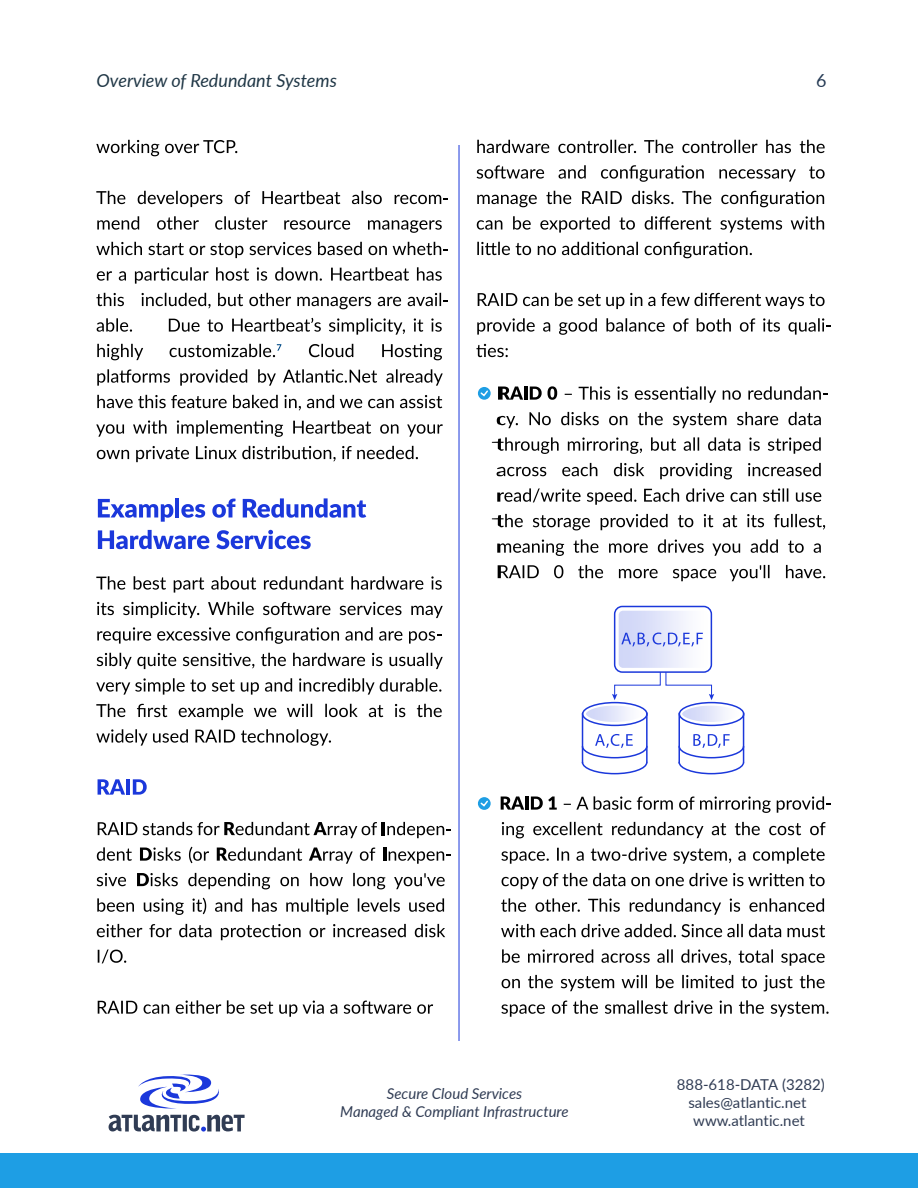
<style>
.page{position:relative;width:918px;height:1188px;background:#fff}
.page>*{position:absolute;margin:0;border:0;box-sizing:border-box;transform-origin:0 0}
.t1{font:italic 18px "Lato";color:#203746}
.t2{font:18px "Lato";color:#253a54}
.t3{font:15px/18px "Lato";color:#303c54;text-align:center}
.t4{font:italic 15px/18px "Lato";color:#303c54;text-align:center}
</style>
<div class="page">
<div style="left:619px;top:611px;width:88px;height:57px;background:linear-gradient(to right,#cbd2f6,#fff);border-radius:4px"></div>
<div style="left:586px;top:706px;width:57px;height:16px;background:linear-gradient(to right,#cdd3f7,#fffffe);border-radius:50%"></div>
<div style="left:682px;top:706px;width:57px;height:16px;background:linear-gradient(to right,#cdd4f7,#fefefe);border-radius:50%"></div>
<svg style="left:98px;top:499px;width:75px;height:23px"></svg>
<hr style="left:175px;top:498px;width:4px;height:19px;background:#1b38db">
<svg style="left:181px;top:504px;width:24px;height:14px"></svg>
<svg style="left:212px;top:499px;width:24px;height:19px"></svg>
<svg style="left:243px;top:498px;width:123px;height:20px"></svg>
<svg style="left:98px;top:530px;width:213px;height:19px"></svg>
<svg style="left:96px;top:576px;width:346px;height:17px"></svg>
<svg style="left:97px;top:602px;width:346px;height:16px"></svg>
<svg style="left:97px;top:627px;width:344px;height:17px"></svg>
<svg style="left:97px;top:653px;width:346px;height:16px"></svg>
<svg style="left:96px;top:678px;width:345px;height:17px"></svg>
<svg style="left:96px;top:704px;width:346px;height:16px"></svg>
<svg style="left:96px;top:729px;width:235px;height:17px"></svg>
<svg style="left:498px;top:387px;width:44px;height:13px"></svg>
<svg style="left:548px;top:386px;width:9px;height:14px"></svg>
<svg style="left:565px;top:386px;width:263px;height:17px"></svg>
<svg style="left:497px;top:412px;width:324px;height:16px"></svg>
<svg style="left:492px;top:437px;width:329px;height:17px"></svg>
<svg style="left:497px;top:463px;width:324px;height:16px"></svg>
<svg style="left:497px;top:488px;width:324px;height:17px"></svg>
<svg style="left:492px;top:514px;width:333px;height:16px"></svg>
<svg style="left:497px;top:540px;width:67px;height:16px"></svg>
<svg style="left:574px;top:539px;width:24px;height:14px"></svg>
<svg style="left:609px;top:543px;width:39px;height:10px"></svg>
<svg style="left:658px;top:539px;width:46px;height:14px"></svg>
<svg style="left:712px;top:543px;width:28px;height:13px"></svg>
<svg style="left:751px;top:539px;width:27px;height:14px"></svg>
<svg style="left:788px;top:541px;width:16px;height:12px"></svg>
<svg style="left:814px;top:543px;width:7px;height:10px"></svg>
<svg style="left:498px;top:565px;width:327px;height:16px"></svg>
<svg style="left:501px;top:796px;width:56px;height:14px"></svg>
<svg style="left:564px;top:796px;width:267px;height:17px"></svg>
<svg style="left:502px;top:822px;width:323px;height:16px"></svg>
<svg style="left:501px;top:847px;width:324px;height:17px"></svg>
<svg style="left:502px;top:873px;width:323px;height:16px"></svg>
<svg style="left:501px;top:898px;width:323px;height:17px"></svg>
<svg style="left:501px;top:924px;width:324px;height:13px"></svg>
<svg style="left:502px;top:949px;width:323px;height:17px"></svg>
<svg style="left:502px;top:975px;width:323px;height:16px"></svg>
<svg style="left:501px;top:1000px;width:328px;height:17px"></svg>
<svg style="left:96px;top:140px;width:141px;height:16px"></svg>
<svg style="left:96px;top:191px;width:352px;height:16px"></svg>
<svg style="left:97px;top:216px;width:345px;height:17px"></svg>
<svg style="left:96px;top:242px;width:352px;height:16px"></svg>
<svg style="left:97px;top:267px;width:345px;height:17px"></svg>
<svg style="left:96px;top:293px;width:352px;height:16px"></svg>
<svg style="left:97px;top:318px;width:345px;height:17px"></svg>
<svg style="left:97px;top:344px;width:184px;height:16px"></svg>
<svg style="left:309px;top:344px;width:133px;height:16px"></svg>
<svg style="left:97px;top:369px;width:346px;height:17px"></svg>
<svg style="left:97px;top:395px;width:345px;height:16px"></svg>
<svg style="left:96px;top:420px;width:347px;height:17px"></svg>
<svg style="left:97px;top:446px;width:321px;height:16px"></svg>
<hr style="left:459px;top:145px;width:1px;height:896px;background:#1b38db">
<svg style="left:98px;top:779px;width:27px;height:16px"></svg>
<hr style="left:126px;top:779px;width:4px;height:16px;background:#1b38db">
<svg style="left:133px;top:779px;width:14px;height:16px"></svg>
<svg style="left:98px;top:822px;width:39px;height:13px"></svg>
<svg style="left:143px;top:822px;width:308px;height:16px"></svg>
<svg style="left:97px;top:847px;width:35px;height:14px"></svg>
<svg style="left:140px;top:847px;width:69px;height:16px"></svg>
<svg style="left:217px;top:847px;width:85px;height:14px"></svg>
<svg style="left:309px;top:848px;width:44px;height:16px"></svg>
<svg style="left:360px;top:848px;width:15px;height:13px"></svg>
<svg style="left:383px;top:848px;width:68px;height:16px"></svg>
<svg style="left:97px;top:873px;width:29px;height:13px"></svg>
<svg style="left:137px;top:873px;width:308px;height:16px"></svg>
<svg style="left:97px;top:898px;width:347px;height:17px"></svg>
<svg style="left:97px;top:924px;width:348px;height:16px"></svg>
<svg style="left:98px;top:949px;width:28px;height:14px"></svg>
<svg style="left:98px;top:1000px;width:335px;height:17px"></svg>
<svg style="left:477px;top:140px;width:348px;height:13px"></svg>
<svg style="left:477px;top:165px;width:348px;height:17px"></svg>
<svg style="left:477px;top:191px;width:347px;height:16px"></svg>
<svg style="left:477px;top:216px;width:347px;height:17px"></svg>
<svg style="left:477px;top:242px;width:275px;height:16px"></svg>
<svg style="left:478px;top:293px;width:347px;height:16px"></svg>
<svg style="left:477px;top:318px;width:354px;height:17px"></svg>
<svg style="left:476px;top:344px;width:32px;height:13px"></svg>
<hr style="left:582px;top:713px;width:1px;height:50px;background:#1b38db">
<hr style="left:646px;top:713px;width:2px;height:49px;background:#1b38db">
<div style="left:582px;top:702px;width:66px;height:24px;border:2px solid #1b38db;border-radius:50%"></div>
<svg style="left:621px;top:633px;width:82px;height:13px"></svg>
<svg style="left:581px;top:734px;width:67px;height:41px"></svg>
<hr style="left:678px;top:713px;width:2px;height:50px;background:#1b38db">
<hr style="left:743px;top:713px;width:1px;height:49px;background:#1b38db">
<div style="left:679px;top:702px;width:65px;height:24px;border:2px solid #1b38db;border-radius:50%"></div>
<svg style="left:678px;top:734px;width:67px;height:41px"></svg>
<svg style="left:612px;top:673px;width:102px;height:27px"></svg>
<div style="left:614px;top:606px;width:98px;height:67px;border:2px solid #1b38db;border-radius:8px"></div>
<svg style="left:109px;top:1074px;width:136px;height:58px"></svg>
<div style="left:0;top:1154px;width:918px;height:34px;background:#1e9ee4"></div>
<svg style="left:478px;top:387px;width:13px;height:13px"></svg>
<svg style="left:479px;top:389px;width:10px;height:9px"></svg>
<svg style="left:478px;top:797px;width:13px;height:13px"></svg>
<svg style="left:479px;top:799px;width:11px;height:10px"></svg>
<p class="t1" style="left:97px;top:67px;width:242px">Overview of Redundant Systems</p>
<p class="t2" style="left:816px;top:67px;width:12px">6</p>
<p class="t4" style="left:340px;top:1084px;width:230px">Secure Cloud Services<br>Managed &amp; Compliant Infrastructure</p>
<p class="t3" style="left:677px;top:1075px;width:150px">888-618-DATA (3282) sales@atlantic.net www.atlantic.net</p>
</div>
